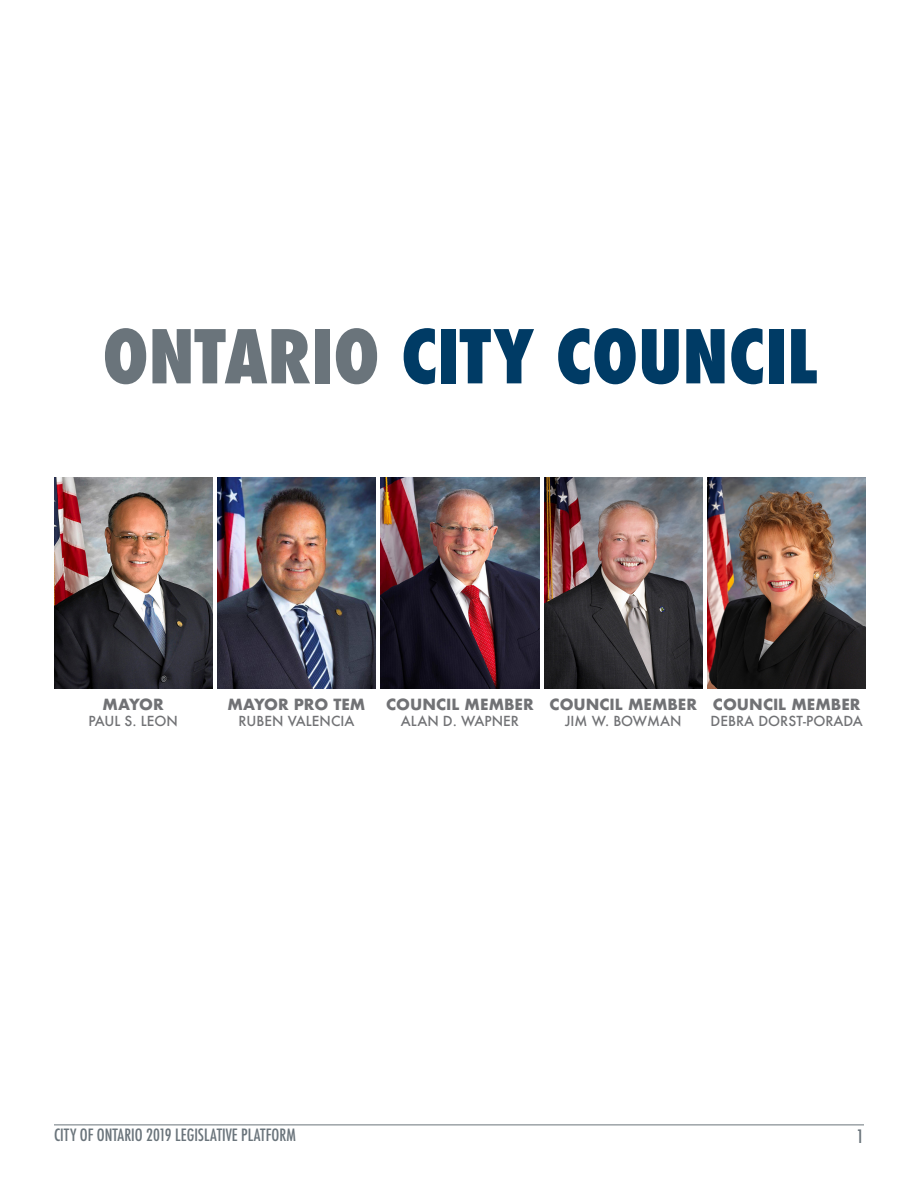
<style>
.page{position:relative;width:918px;height:1188px;background:#fff}
.page>*{position:absolute;margin:0;border:0;box-sizing:border-box;transform-origin:0 0}
.title_Tall{font:800 condensed 72px "Futura";color:#003b65}
.t1{font:500 condensed 18px "Futura";color:#6a747b}
.t2{font:500 condensed 16.5px "Futura";color:#6a747b}
.title_Thin{font:700 15px "Futura";color:#717275}
.title_Thin-2{font:500 13.5px "Futura";color:#717275}
.s1{color:#6a747b}
</style>
<div class="page">
<hr style="left:54px;top:1125px;width:810px;height:1px;background:#6a747b">
<img style="left:381px;top:477px;width:158px;height:211px">
<img style="left:708px;top:477px;width:158px;height:211px">
<img style="left:544px;top:477px;width:158px;height:211px">
<img style="left:54px;top:477px;width:158px;height:211px">
<img style="left:217px;top:477px;width:159px;height:211px">
<p class="title_Tall" style="left:103px;top:308px;width:716px"><span class="s1">ONTARIO</span> CITY COUNCIL</p>
<p class="title_Thin" style="left:103px;top:693px;width:63px">MAYOR</p>
<p class="title_Thin-2" style="left:88px;top:712px;width:91px">PAUL S. LEON</p>
<p class="title_Thin" style="left:228px;top:693px;width:139px">MAYOR PRO TEM</p>
<p class="title_Thin-2" style="left:239px;top:712px;width:117px">RUBEN VALENCIA</p>
<p class="title_Thin" style="left:386px;top:693px;width:149px">COUNCIL MEMBER</p>
<p class="title_Thin-2" style="left:401px;top:712px;width:120px">ALAN D. WAPNER</p>
<p class="title_Thin" style="left:550px;top:693px;width:149px">COUNCIL MEMBER</p>
<p class="title_Thin-2" style="left:565px;top:712px;width:118px">JIM W. BOWMAN</p>
<p class="title_Thin" style="left:713px;top:693px;width:149px">COUNCIL MEMBER</p>
<p class="title_Thin-2" style="left:711px;top:712px;width:154px">DEBRA DORST-PORADA</p>
<p class="t2" style="left:54px;top:1125px;width:243px">CITY OF ONTARIO 2019 LEGISLATIVE PLATFORM</p>
<h2 class="t1" style="left:857px;top:1125px;width:9px">1</h2>
</div>
